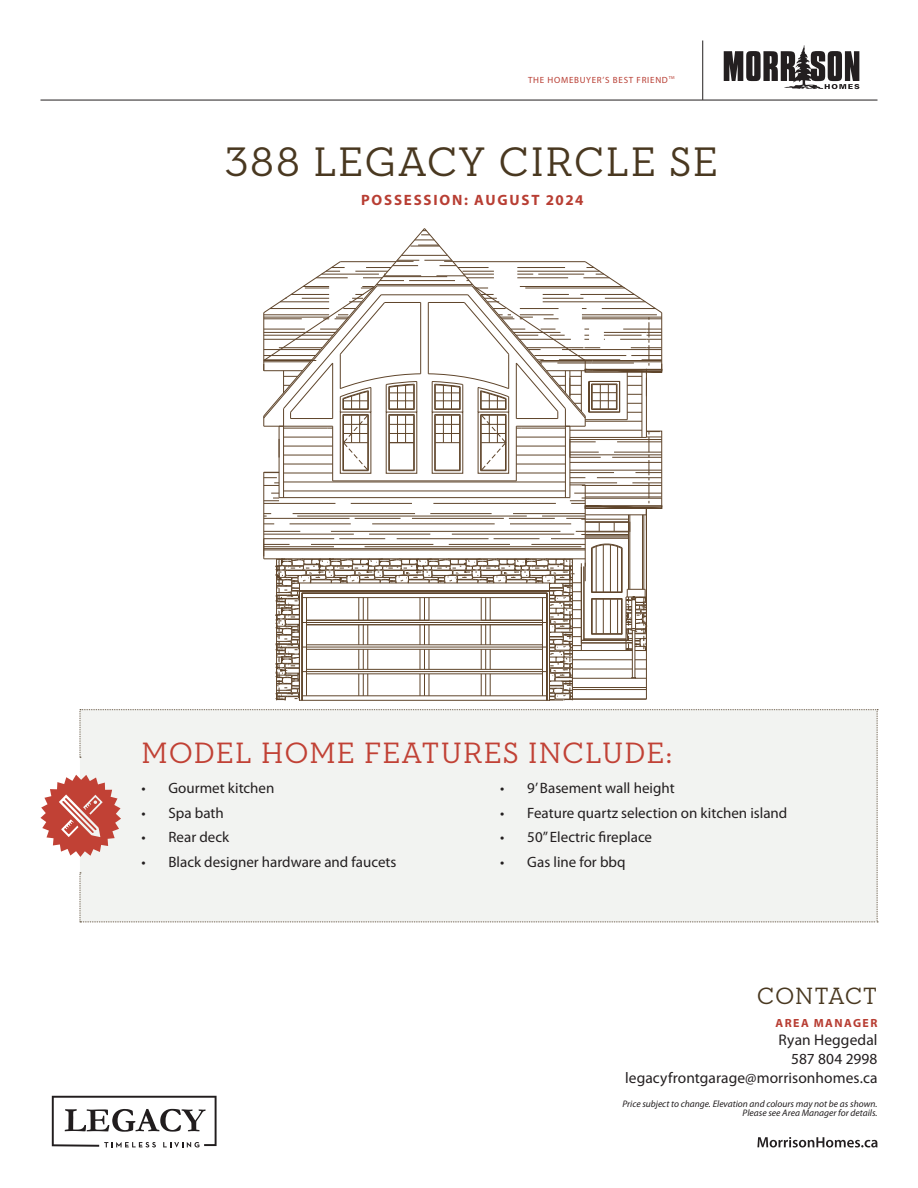
<style>
.page{position:relative;width:918px;height:1188px;background:#fff}
.page>*{position:absolute;margin:0;border:0;box-sizing:border-box;transform-origin:0 0}
.t1{font:42px "Neutraface Slab Text";letter-spacing:.03em;color:#493820}
.t2{font:30px "Neutraface Slab Text";letter-spacing:.035em;color:#c14135}
.t3{font:24px "Neutraface Slab Text";letter-spacing:.025em;color:#493820}
.t4{font:15.45px/18.5px "Myriad Pro";letter-spacing:.005em;color:#231f20;text-align:right}
.t5{font:15px "Myriad Pro";color:#231f20}
.t6{font:700 15px "Myriad Pro";letter-spacing:.12em;color:#b83e33}
.t7{font:700 11.85px "Myriad Pro";letter-spacing:.12em;color:#b83e33}
.t8{font:italic 9.45px/9.4px "Myriad Pro";color:#231f20;text-align:right}
.t9{font:9px "Myriad Pro";letter-spacing:.08em;color:#b83e33}
</style>
<div class="page">
<svg style="left:264px;top:228px;width:398px;height:473px"></svg>
<hr style="left:572px;top:689px;width:74px;height:1px;background:#5f452b">
<hr style="left:572px;top:699px;width:74px;height:1px;background:#5f452b">
<hr style="left:40px;top:100px;width:838px;height:1px;background:#231f20">
<hr style="left:702px;top:40px;width:1px;height:60px;background:#231f20">
<svg style="left:757px;top:1137px;width:121px;height:11px"></svg>
<svg style="left:52px;top:1096px;width:165px;height:52px"></svg>
<svg style="left:41px;top:709px;width:837px;height:214px"></svg>
<svg style="left:724px;top:45px;width:135px;height:44px"></svg>
<p class="t9" style="left:528px;top:75px;width:148px">THE HOMEBUYER’S BEST FRIEND<sup>TM</sup></p>
<h1 class="t1" style="left:224px;top:136px;width:495px">388 LEGACY CIRCLE SE</h1>
<p class="t6" style="left:361px;top:191px;width:224px">POSSESSION: AUGUST 2024</p>
<h2 class="t2" style="left:142px;top:734px;width:532px">MODEL HOME FEATURES INCLUDE:</h2>
<p class="t5" style="left:141px;top:780px;width:134px">• Gourmet kitchen</p>
<p class="t5" style="left:141px;top:804px;width:84px">• Spa bath</p>
<p class="t5" style="left:141px;top:829px;width:89px">• Rear deck</p>
<p class="t5" style="left:141px;top:854px;width:257px">• Black designer hardware and faucets</p>
<p class="t5" style="left:500px;top:780px;width:176px">• 9’ Basement wall height</p>
<p class="t5" style="left:500px;top:804px;width:289px">• Feature quartz selection on kitchen island</p>
<p class="t5" style="left:500px;top:829px;width:153px">• 50” Electric fireplace</p>
<p class="t5" style="left:500px;top:854px;width:127px">• Gas line for bbq</p>
<h3 class="t3" style="left:757px;top:981px;width:122px">CONTACT</h3>
<p class="t7" style="left:776px;top:1016px;width:103px">AREA MANAGER</p>
<p class="t4" style="left:625px;top:1031px;width:254px">Ryan Heggedal<br>587 804 2998 legacyfrontgarage@morrisonhomes.ca</p>
<p class="t8" style="left:623px;top:1099px;width:256px">Price subject to change. Elevation and colours may not be as shown.<br>Please see Area Manager for details.</p>
</div>
